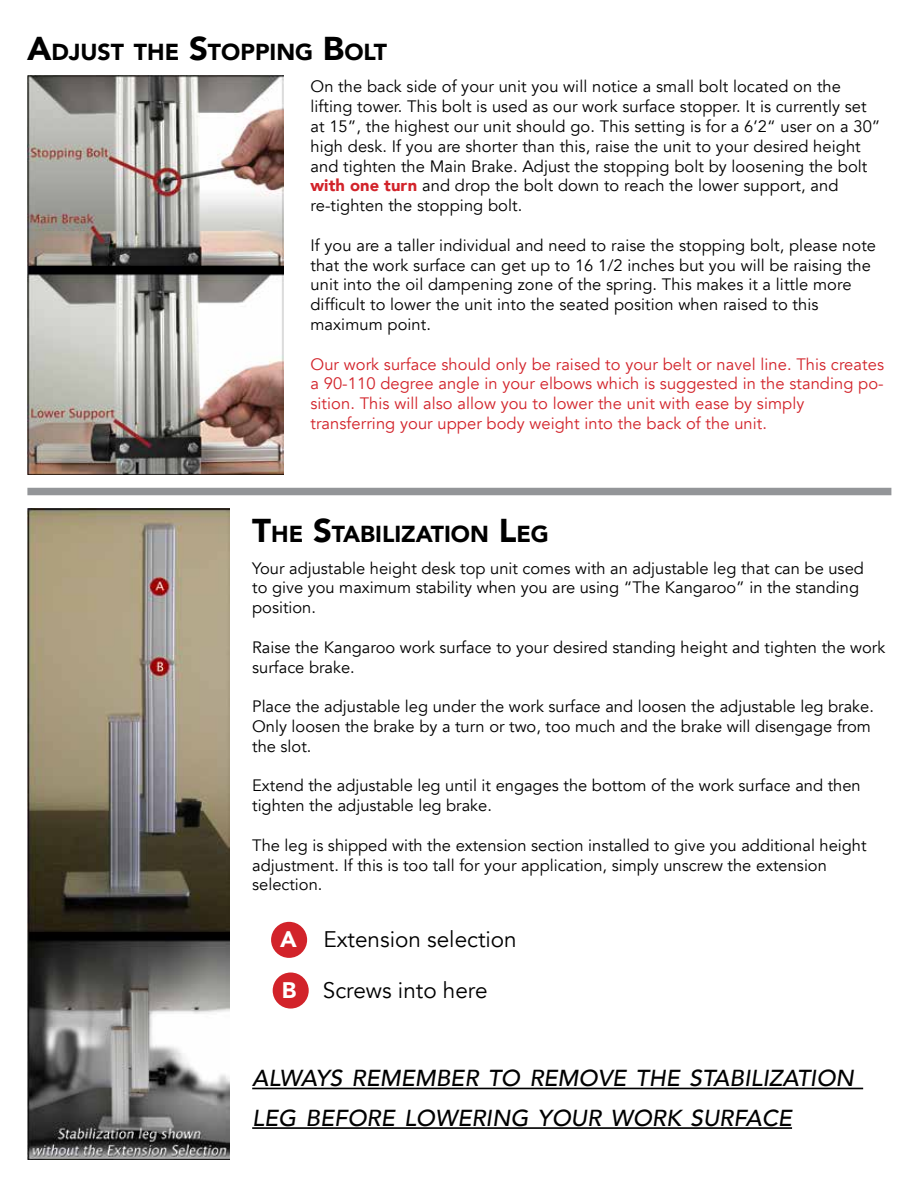
<style>
.page{position:relative;width:918px;height:1188px;background:#fff}
.page>*{position:absolute;margin:0;border:0;box-sizing:border-box;transform-origin:0 0}
.t1{font:italic 500 23.1px/39.6px "Avenir";color:#000}
.t2{font:900 23.1px "Avenir";color:#000}
.t3{font:22.5px "Avenir";color:#000}
.t4{font:16.5px/19.8px "Avenir";color:#000}
.t5{font:16.5px/19.8px "Avenir";letter-spacing:.005em;color:#d2232a}
.s1{font-size:33px}
.s2{font-weight:900;color:#d2232a}
.s3{font-weight:900;color:#fff}
</style>
<div class="page">
<img style="left:27px;top:76px;width:256px;height:398px">
<div style="left:27px;top:488px;width:864px;height:7px;background:#939598"></div>
<img style="left:27px;top:509px;width:203px;height:651px">
<hr style="left:252px;top:1088px;width:611px;height:1px;background:#000">
<hr style="left:252px;top:1127px;width:540px;height:2px;background:#000">
<div style="left:271px;top:922px;width:36px;height:36px;background:#d2232a;border-radius:50%"></div>
<div style="left:273px;top:973px;width:36px;height:36px;background:#d2232a;border-radius:50%"></div>
<h1 class="t2" style="left:27px;top:32px;width:69px"><span class="s1">A</span>DJUST</h1>
<h1 class="t2" style="left:134px;top:32px;width:254px">THE <span class="s1">S</span>TOPPING <span class="s1">B</span>OLT</h1>
<p class="t4" style="left:310px;top:77px;width:572px">On the back side of your unit you will notice a small bolt located on the lifting tower. This bolt is used as our work surface stopper. It is currently set at 15”, the highest our unit should go. This setting is for a 6’2“ user on a 30” high desk. If you are shorter than this, raise the unit to your desired height and tighten the Main Brake. Adjust the stopping bolt by loosening the bolt <span class="s2">with one turn</span> and drop the bolt down to reach the lower support, and re-tighten the stopping bolt.</p>
<p class="t4" style="left:310px;top:235px;width:567px">If you are a taller individual and need to raise the stopping bolt, please note that the work surface can get up to 16 1/2 inches but you will be raising the unit into the oil dampening zone of the spring. This makes it a little more difficult to lower the unit into the seated position when raised to this maximum point.</p>
<p class="t5" style="left:310px;top:354px;width:575px">Our work surface should only be raised to your belt or navel line. This creates a 90-110 degree angle in your elbows which is suggested in the standing po&shy;sition. This will also allow you to lower the unit with ease by simply transferring your upper body weight into the back of the unit.</p>
<h1 class="t2" style="left:252px;top:514px;width:298px"><span class="s1">T</span>HE <span class="s1">S</span>TABILIZATION <span class="s1">L</span>EG</h1>
<p class="t4" style="left:252px;top:558px;width:613px">Your adjustable height desk top unit comes with an adjustable leg that can be used to give you maximum stability when you are using “The Kangaroo” in the standing position.</p>
<p class="t4" style="left:252px;top:638px;width:635px">Raise the Kangaroo work surface to your desired standing height and tighten the work surface brake.</p>
<p class="t4" style="left:252px;top:697px;width:623px">Place the adjustable leg under the work surface and loosen the adjustable leg brake.<br>Only loosen the brake by a turn or two, too much and the brake will disengage from the slot.</p>
<p class="t4" style="left:252px;top:776px;width:610px">Extend the adjustable leg until it engages the bottom of the work surface and then tighten the adjustable leg brake.</p>
<p class="t4" style="left:252px;top:836px;width:616px">The leg is shipped with the extension section installed to give you additional height adjustment. If this is too tall for your application, simply unscrew the extension selection.</p>
<h2 class="t3" style="left:280px;top:926px;width:238px"><span class="s3">A</span> Extension selection</h2>
<h2 class="t3" style="left:282px;top:977px;width:207px"><span class="s3">B</span> Screws into here</h2>
<h1 class="t1" style="left:252px;top:1059px;width:603px">ALWAYS REMEMBER TO REMOVE THE STABILIZATION<br>LEG BEFORE LOWERING YOUR WORK SURFACE</h1>
</div>
